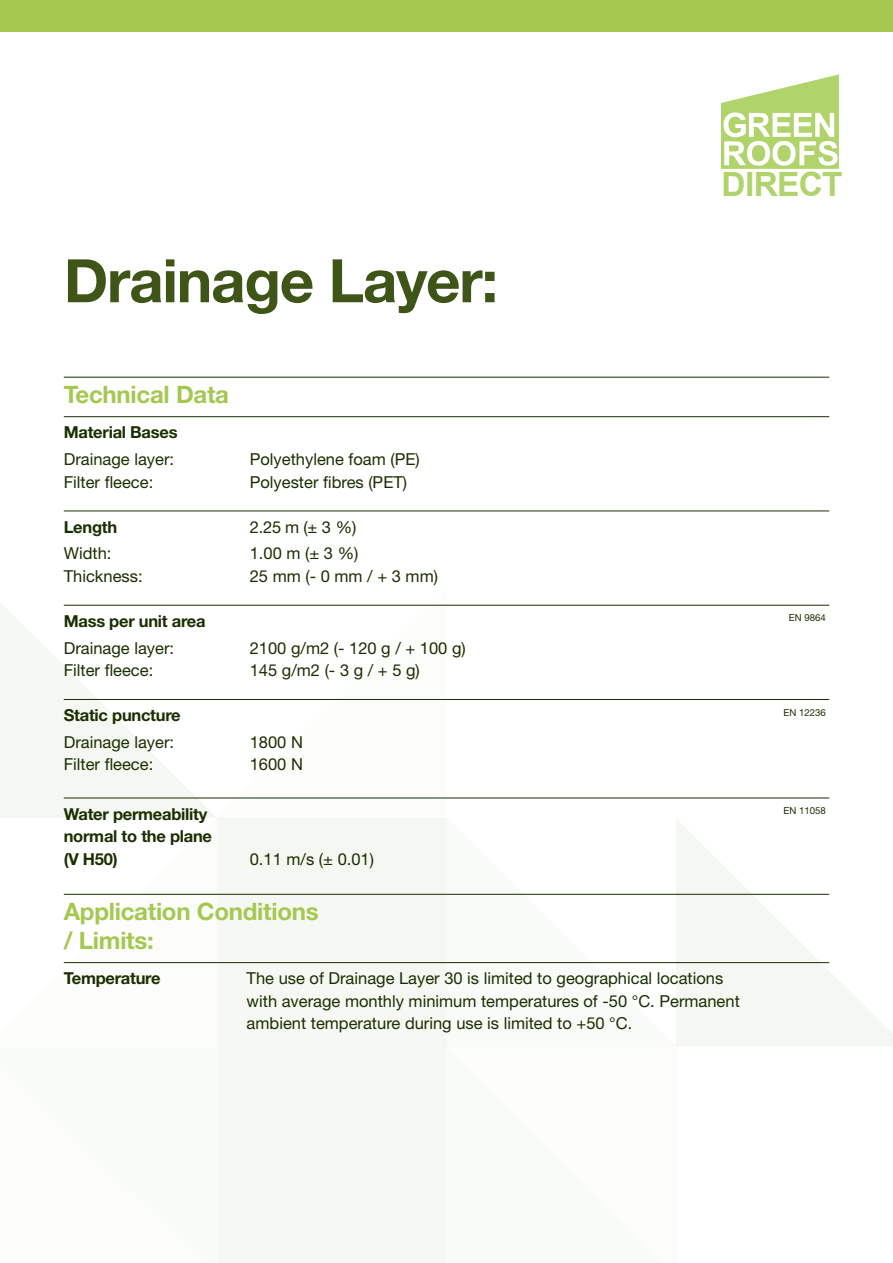
<style>
.page{position:relative;width:893px;height:1263px;background:#fff}
.page>*{position:absolute;margin:0;border:0;box-sizing:border-box;transform-origin:0 0}
.t1{font:700 60px "Helvetica Neue LT Std";letter-spacing:-.02em;color:#3f5518}
.t2{font:700 33.45px "Arial";letter-spacing:-.02em;color:#b0d46b}
.t3{font:700 24px/28.8px "Helvetica Neue LT Std";letter-spacing:-.01em;color:#a5c850}
.t4{font:16.5px/22.5px "Helvetica Neue LT Std";color:#1a2e00}
.t5{font:700 16.5px/22.5px "Helvetica Neue LT Std";letter-spacing:-.015em;color:#1a2e00}
.t6{font:9.6px "Helvetica Neue LT Std";color:#1a2e00}
</style>
<div class="page">
<svg style="left:0;top:603px;width:217px;height:214px;fill:#f5f7f2"></svg>
<div style="left:218px;top:1047px;width:229px;height:216px;background:#f6f8f3"></div>
<div style="left:217px;top:818px;width:230px;height:228px;background:#f6f8f3"></div>
<svg style="left:447px;top:893px;width:229px;height:71px"></svg>
<svg style="left:676px;top:819px;width:217px;height:228px;fill:#f5f7f2"></svg>
<svg style="left:0;top:817px;width:217px;height:147px"></svg>
<svg style="left:217px;top:604px;width:230px;height:194px"></svg>
<hr style="left:64px;top:377px;width:765px;height:1px;background:#1a2e00">
<hr style="left:64px;top:416px;width:765px;height:1px;background:#1a2e00">
<hr style="left:64px;top:511px;width:765px;height:1px;background:#1a2e00">
<hr style="left:64px;top:605px;width:765px;height:1px;background:#1a2e00">
<hr style="left:64px;top:699px;width:765px;height:1px;background:#1a2e00">
<hr style="left:64px;top:798px;width:765px;height:1px;background:#1a2e00">
<hr style="left:64px;top:894px;width:765px;height:1px;background:#1a2e00">
<hr style="left:64px;top:962px;width:765px;height:1px;background:#1a2e00">
<div style="left:0;top:0;width:893px;height:32px;background:#a5c850"></div>
<svg style="left:721px;top:74px;width:118px;height:95px"></svg>
<h1 class="t1" style="left:64px;top:244px;width:436px">Drainage Layer:</h1>
<h2 class="t2" style="left:722px;top:162px;width:123px">DIRECT</h2>
<h3 class="t3" style="left:64px;top:380px;width:167px">Technical Data</h3>
<p class="t5" style="left:64px;top:421px;width:115px">Material Bases</p>
<p class="t4" style="left:64px;top:448px;width:112px">Drainage layer:</p>
<p class="t4" style="left:250px;top:448px;width:171px">Polyethylene foam (PE)</p>
<p class="t4" style="left:64px;top:470px;width:91px">Filter fleece:</p>
<p class="t4" style="left:250px;top:470px;width:159px">Polyester fibres (PET)</p>
<p class="t5" style="left:64px;top:515px;width:55px">Length</p>
<p class="t4" style="left:250px;top:515px;width:108px">2.25 m (± 3 %)</p>
<p class="t4" style="left:64px;top:542px;width:49px">Width:</p>
<p class="t4" style="left:250px;top:542px;width:110px">1.00 m (± 3 %)</p>
<p class="t4" style="left:64px;top:564px;width:80px">Thickness:</p>
<p class="t4" style="left:250px;top:564px;width:190px">25 mm (- 0 mm / + 3 mm)</p>
<p class="t5" style="left:64px;top:609px;width:143px">Mass per unit area</p>
<p class="t6" style="left:789px;top:612px;width:38px">EN 9864</p>
<p class="t4" style="left:64px;top:636px;width:112px">Drainage layer:</p>
<p class="t4" style="left:250px;top:636px;width:217px">2100 g/m2 (- 120 g / + 100 g)</p>
<p class="t4" style="left:64px;top:659px;width:91px">Filter fleece:</p>
<p class="t4" style="left:250px;top:659px;width:172px">145 g/m2 (- 3 g / + 5 g)</p>
<p class="t5" style="left:64px;top:704px;width:118px">Static puncture</p>
<p class="t6" style="left:784px;top:706px;width:44px">EN 12236</p>
<p class="t4" style="left:64px;top:730px;width:112px">Drainage layer:</p>
<p class="t4" style="left:250px;top:730px;width:55px">1800 N</p>
<p class="t4" style="left:64px;top:753px;width:91px">Filter fleece:</p>
<p class="t4" style="left:250px;top:753px;width:55px">1600 N</p>
<p class="t5" style="left:64px;top:802px;width:145px">Water permeability</p>
<p class="t6" style="left:784px;top:805px;width:44px">EN 11058</p>
<p class="t5" style="left:64px;top:825px;width:150px">normal to the plane (V H50)</p>
<p class="t4" style="left:250px;top:847px;width:126px">0.11 m/s (± 0.01)</p>
<h3 class="t3" style="left:64px;top:897px;width:256px">Application Conditions / Limits:</h3>
<p class="t5" style="left:64px;top:967px;width:98px">Temperature</p>
<p class="t4" style="left:247px;top:967px;width:495px">The use of Drainage Layer 30 is limited to geographical locations with average monthly minimum temperatures of -50 °C. Permanent ambient temperature during use is limited to +50 °C.</p>
</div>
